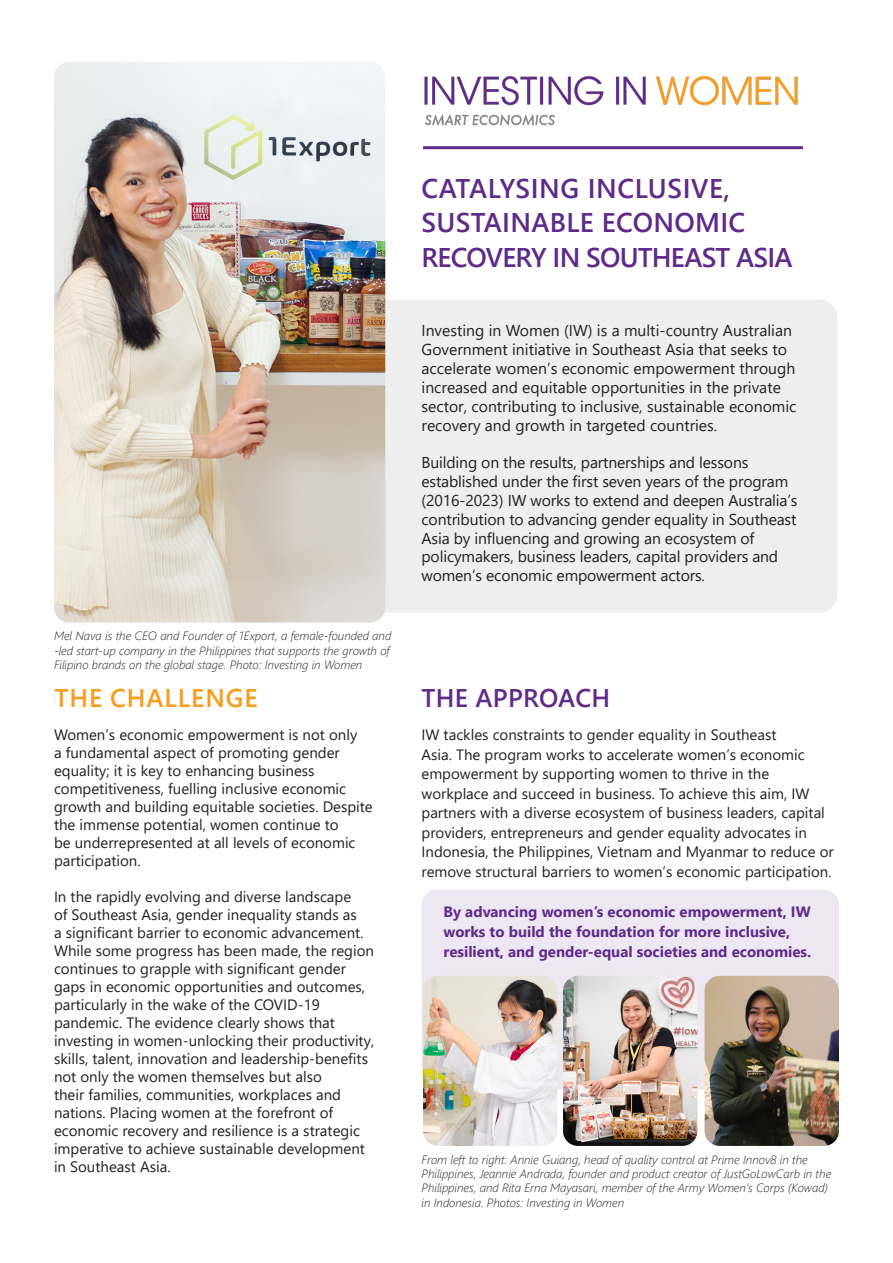
<style>
.page{position:relative;width:893px;height:1263px;background:#fff}
.page>*{position:absolute;margin:0;border:0;box-sizing:border-box;transform-origin:0 0}
.t1{font:600 27px/34.5px "Segoe UI";letter-spacing:.01em;color:#5e2b89}
.t2{font:600 25.5px "Segoe UI";letter-spacing:.035em;color:#f89c1c}
.t3{font:600 25.5px "Segoe UI";letter-spacing:.01em;color:#5e2b89}
.Main_paragraph_style{font:15.75px/18.9px "Segoe UI";letter-spacing:-.01em;color:#231f20}
.Body_paragraph_style{font:15px/18px "Segoe UI";color:#231f20}
.Colour_highlighted_text{font:700 15px/20px "Segoe UI";color:#5e2b89}
.t4{font:italic 300 12px/14.4px "Segoe UI";color:#231f20}
</style>
<div class="page">
<div style="left:385px;top:300px;width:452px;height:313px;background:#eeeeef"></div>
<div style="left:421px;top:890px;width:418px;height:199px;background:#ede7f2;border-radius:15px"></div>
<img style="left:54px;top:62px;width:331px;height:560px">
<img style="left:424px;top:76px;width:374px;height:50px">
<hr style="left:423px;top:146px;width:380px;height:3px;background:#5e2b89">
<img style="left:423px;top:976px;width:134px;height:170px">
<img style="left:563px;top:976px;width:134px;height:170px">
<img style="left:705px;top:976px;width:134px;height:170px">
<p class="t4" style="left:54px;top:627px;width:339px">Mel Nava is the CEO and Founder of 1Export, a female-founded and -led start-up company in the Philippines that supports the growth of<br>Filipino brands on the global stage. Photo: Investing in Women</p>
<p class="t2" style="left:54px;top:674px;width:205px">THE CHALLENGE</p>
<p class="Body_paragraph_style" style="left:54px;top:725px;width:320px">Women’s economic empowerment is not only<br>a fundamental aspect of promoting gender equality; it is key to enhancing business competitiveness, fuelling inclusive economic growth and building equitable societies. Despite the immense potential, women continue to<br>be underrepresented at all levels of economic participation.</p>
<p class="Body_paragraph_style" style="left:54px;top:887px;width:322px">In the rapidly evolving and diverse landscape<br>of Southeast Asia, gender inequality stands as<br>a significant barrier to economic advancement.<br>While some progress has been made, the region continues to grapple with significant gender gaps in economic opportunities and outcomes, particularly in the wake of the COVID-19 pandemic. The evidence clearly shows that investing in women-unlocking their productivity, skills, talent, innovation and leadership-benefits not only the women themselves but also<br>their families, communities, workplaces and nations. Placing women at the forefront of economic recovery and resilience is a strategic imperative to achieve sustainable development in Southeast Asia.</p>
<p class="t1" style="left:422px;top:169px;width:373px">CATALYSING INCLUSIVE,<br>SUSTAINABLE ECONOMIC<br>RECOVERY IN SOUTHEAST ASIA</p>
<p class="Main_paragraph_style" style="left:422px;top:320px;width:377px">Investing in Women (IW) is a multi-country Australian Government initiative in Southeast Asia that seeks to accelerate women’s economic empowerment through increased and equitable opportunities in the private sector, contributing to inclusive, sustainable economic recovery and growth in targeted countries.</p>
<p class="Main_paragraph_style" style="left:422px;top:451px;width:377px">Building on the results, partnerships and lessons established under the first seven years of the program (2016-2023) IW works to extend and deepen Australia’s contribution to advancing gender equality in Southeast Asia by influencing and growing an ecosystem of policymakers, business leaders, capital providers and women’s economic empowerment actors.</p>
<p class="t3" style="left:422px;top:674px;width:190px">THE APPROACH</p>
<p class="Body_paragraph_style" style="left:422px;top:724px;width:414px;line-height:19.5px">IW tackles constraints to gender equality in Southeast<br>Asia. The program works to accelerate women’s economic empowerment by supporting women to thrive in the workplace and succeed in business. To achieve this aim, IW partners with a diverse ecosystem of business leaders, capital providers, entrepreneurs and gender equality advocates in Indonesia, the Philippines, Vietnam and Myanmar to reduce or remove structural barriers to women’s economic participation.</p>
<p class="Colour_highlighted_text" style="left:443px;top:901px;width:369px">By advancing women’s economic empowerment, IW works to build the foundation for more inclusive, resilient, and gender-equal societies and economies.</p>
<p class="t4" style="left:422px;top:1150px;width:411px">From left to right: Annie Guiang, head of quality control at Prime Innov8 in the Philippines, Jeannie Andrada, founder and product creator of JustGoLowCarb in the Philippines, and Rita Erna Mayasari, member of the Army Women’s Corps (Kowad) in Indonesia. Photos: Investing in Women</p>
</div>
